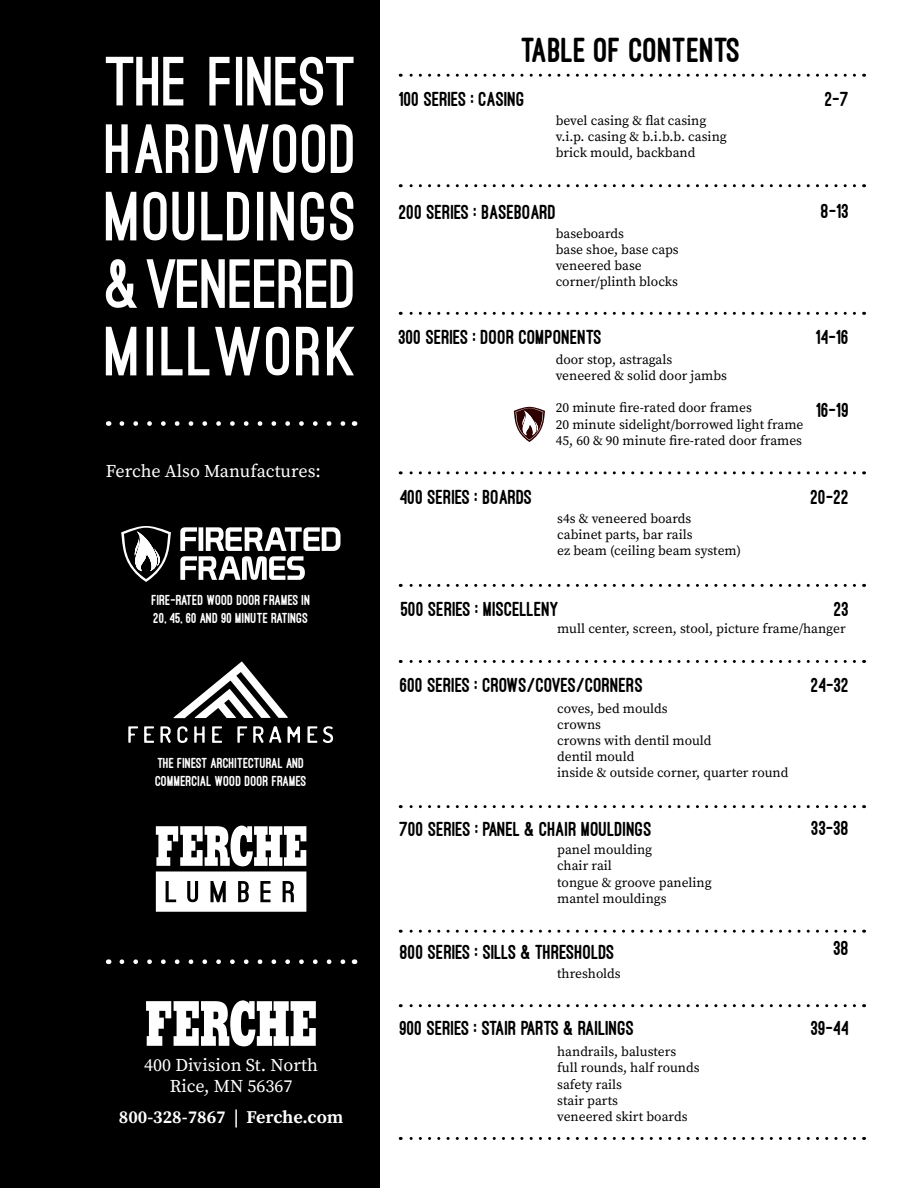
<style>
.page{position:relative;width:918px;height:1188px;background:#fff}
.page>*{position:absolute;margin:0;border:0;box-sizing:border-box;transform-origin:0 0}
.t1{font:900 66px/67.5px "Ostrich Sans";letter-spacing:.03em;color:#fff;text-align:justify}
.t2{font:800 36px "Ostrich Sans";color:#000}
.t3{font:800 21px "Ostrich Sans";color:#000}
.t4{font:18px/21.6px "Source Serif Pro";color:#fff;text-align:center}
.t5{font:700 18px "Source Serif Pro";color:#fff}
.t6{font:800 15px/18px "Ostrich Sans";color:#fff}
.t7{font:13.5px/16.2px "Source Serif Pro";color:#000}
</style>
<div class="page">
<div style="left:0;top:0;width:379px;height:1188px;background:#000"></div>
<svg style="left:146px;top:1000px;width:170px;height:46px"></svg>
<svg style="left:122px;top:421px;width:224px;height:5px"></svg>
<svg style="left:122px;top:959px;width:224px;height:5px"></svg>
<svg style="left:400px;top:184px;width:454px;height:3px"></svg>
<svg style="left:400px;top:74px;width:454px;height:3px"></svg>
<svg style="left:400px;top:312px;width:454px;height:3px"></svg>
<svg style="left:400px;top:471px;width:454px;height:3px"></svg>
<svg style="left:400px;top:584px;width:454px;height:3px"></svg>
<svg style="left:400px;top:660px;width:454px;height:3px"></svg>
<svg style="left:400px;top:805px;width:454px;height:3px"></svg>
<svg style="left:400px;top:930px;width:454px;height:3px"></svg>
<svg style="left:400px;top:1004px;width:454px;height:3px"></svg>
<svg style="left:400px;top:1137px;width:454px;height:3px"></svg>
<svg style="left:128px;top:726px;width:10px;height:17px"></svg>
<svg style="left:144px;top:726px;width:10px;height:17px"></svg>
<svg style="left:160px;top:726px;width:11px;height:17px"></svg>
<svg style="left:177px;top:726px;width:11px;height:17px"></svg>
<svg style="left:194px;top:726px;width:11px;height:17px"></svg>
<svg style="left:212px;top:726px;width:10px;height:17px"></svg>
<svg style="left:237px;top:726px;width:10px;height:17px"></svg>
<svg style="left:253px;top:726px;width:28px;height:17px"></svg>
<svg style="left:288px;top:726px;width:12px;height:17px"></svg>
<svg style="left:308px;top:726px;width:9px;height:17px"></svg>
<svg style="left:323px;top:726px;width:10px;height:17px"></svg>
<svg style="left:173px;top:661px;width:115px;height:57px"></svg>
<svg style="left:180px;top:527px;width:160px;height:53px"></svg>
<svg style="left:121px;top:526px;width:50px;height:56px"></svg>
<svg style="left:156px;top:826px;width:150px;height:86px"></svg>
<svg style="left:514px;top:407px;width:31px;height:35px"></svg>
<h1 class="t1" style="left:106px;top:50px;width:252px">THE FINEST HARDWOOD MOULDINGS &amp; VENEERED MILLWORK</h1>
<h3 class="t4" style="left:106px;top:461px;width:217px">Ferche Also Manufactures:</h3>
<p class="t6" style="left:152px;top:591px;width:160px">FIRE-RATED WOOD DOOR FRAMES IN<br>20, 45, 60 AND 90 MINUTE RATINGS</p>
<p class="t6" style="left:155px;top:754px;width:153px">THE FINEST ARCHITECTURAL AND<br>COMMERCIAL WOOD DOOR FRAMES</p>
<h3 class="t4" style="left:144px;top:1055px;width:175px">400 Division St. North<br>Rice, MN 56367</h3>
<h3 class="t5" style="left:119px;top:1106px;width:226px">800-328-7867 | Ferche.com</h3>
<h2 class="t2" style="left:522px;top:30px;width:221px">TABLE OF CONTENTS</h2>
<h3 class="t3" style="left:399px;top:88px;width:127px">100 SERIES : CASING</h3>
<h3 class="t3" style="left:825px;top:88px;width:26px">2-7</h3>
<p class="t7" style="left:556px;top:113px;width:173px">bevel casing &amp; flat casing v.i.p. casing &amp; b.i.b.b. casing brick mould, backband</p>
<h3 class="t3" style="left:399px;top:200px;width:159px">200 SERIES : BASEBOARD</h3>
<p class="t7" style="left:556px;top:226px;width:125px">baseboards<br>base shoe, base caps veneered base corner/plinth blocks</p>
<h3 class="t3" style="left:821px;top:200px;width:29px">8-13</h3>
<h3 class="t3" style="left:399px;top:326px;width:205px">300 SERIES : DOOR COMPONENTS</h3>
<p class="t7" style="left:556px;top:352px;width:173px">door stop, astragals veneered &amp; solid door jambs</p>
<p class="t7" style="left:556px;top:400px;width:249px">20 minute fire-rated door frames<br>20 minute sidelight/borrowed light frame<br>45, 60 &amp; 90 minute fire-rated door frames</p>
<h3 class="t3" style="left:816px;top:326px;width:35px">14-16</h3>
<h3 class="t3" style="left:817px;top:398px;width:34px">16-19</h3>
<h3 class="t3" style="left:400px;top:485px;width:134px">400 SERIES : BOARDS</h3>
<p class="t7" style="left:557px;top:511px;width:185px">s4s &amp; veneered boards<br>cabinet parts, bar rails<br>ez beam (ceiling beam system)</p>
<h3 class="t3" style="left:811px;top:485px;width:40px">20-22</h3>
<h3 class="t3" style="left:401px;top:598px;width:159px">500 SERIES : MISCELLENY</h3>
<p class="t7" style="left:557px;top:621px;width:290px">mull center, screen, stool, picture frame/hanger</p>
<h3 class="t3" style="left:834px;top:598px;width:17px">23</h3>
<h3 class="t3" style="left:400px;top:674px;width:245px">600 SERIES : CROWS/COVES/CORNERS</h3>
<p class="t7" style="left:557px;top:701px;width:233px">coves, bed moulds<br>crowns<br>crowns with dentil mould<br>dentil mould<br>inside &amp; outside corner, quarter round</p>
<h3 class="t3" style="left:399px;top:818px;width:254px">700 SERIES : PANEL &amp; CHAIR MOULDINGS</h3>
<p class="t7" style="left:557px;top:842px;width:156px">panel moulding<br>chair rail<br>tongue &amp; groove paneling mantel mouldings</p>
<h3 class="t3" style="left:400px;top:941px;width:216px">800 SERIES : SILLS &amp; THRESHOLDS</h3>
<p class="t7" style="left:557px;top:966px;width:65px">thresholds</p>
<h3 class="t3" style="left:400px;top:1017px;width:236px">900 SERIES : STAIR PARTS &amp; RAILINGS</h3>
<p class="t7" style="left:557px;top:1044px;width:144px">handrails, balusters full rounds, half rounds safety rails<br>stair parts<br>veneered skirt boards</p>
<h3 class="t3" style="left:811px;top:674px;width:40px">24-32</h3>
<h3 class="t3" style="left:812px;top:817px;width:39px">33-38</h3>
<h3 class="t3" style="left:834px;top:937px;width:17px">38</h3>
<h3 class="t3" style="left:811px;top:1017px;width:39px">39-44</h3>
</div>
